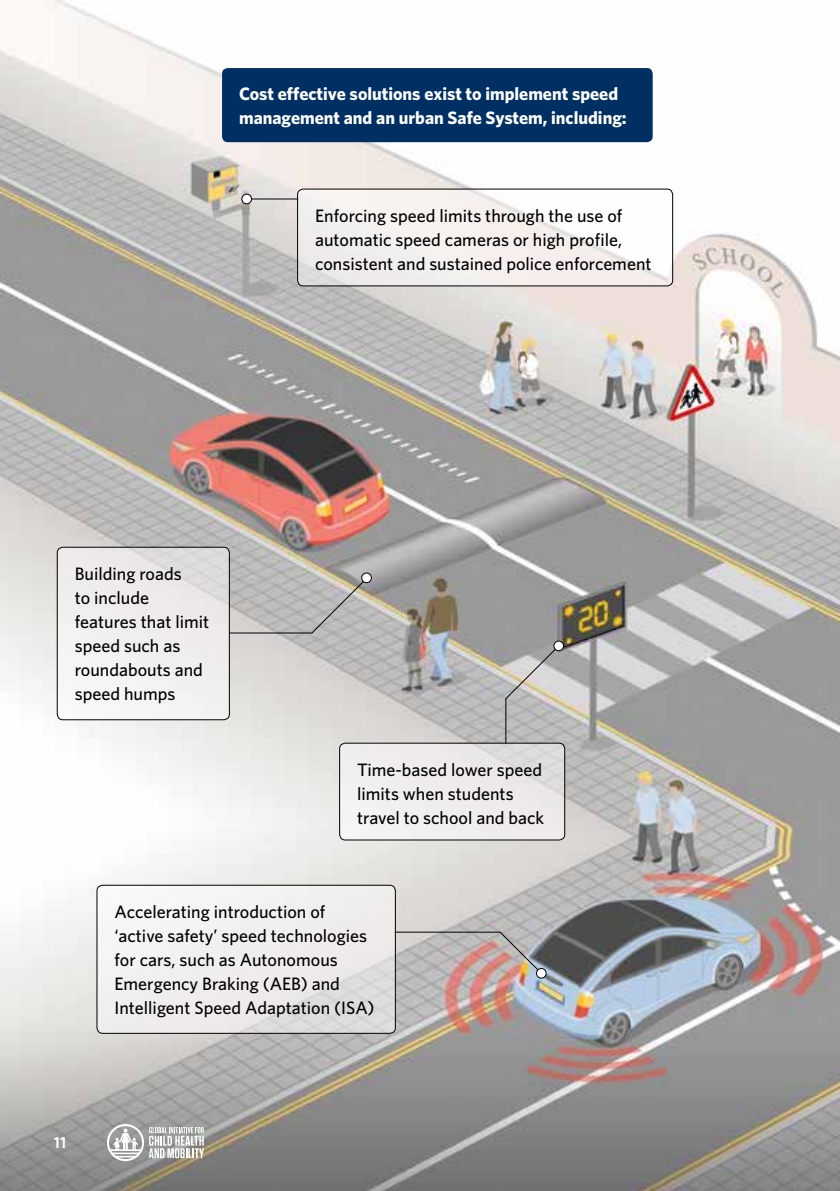
<style>
.page{position:relative;width:840px;height:1191px;background:#fff}
.page>*{position:absolute;margin:0;border:0;box-sizing:border-box;transform-origin:0 0}
.t1{font:500 18px/24px "Whitney";color:#000}
.t2{font:700 18px/24px "Whitney";color:#fff}
.t3{font:600 16px "Whitney";color:#fff}
</style>
<div class="page">
<img style="left:0;top:1px;width:839px;height:1190px">
<div style="left:57px;top:547px;width:172px;height:173px;background:linear-gradient(to bottom,#e5e3e1,#f8f8f6);border-radius:6px"></div>
<div style="left:57px;top:547px;width:173px;height:173px;border:1px solid #000;border-radius:6px"></div>
<svg style="left:339px;top:743px;width:225px;height:97px;background:#ecebe9"></svg>
<div style="left:339px;top:742px;width:226px;height:98px;border:1px solid #000;border-radius:6px"></div>
<svg style="left:297px;top:189px;width:375px;height:97px;fill:#f6f1ee"></svg>
<div style="left:297px;top:189px;width:375px;height:97px;border:1px solid #000;border-radius:6px"></div>
<svg style="left:97px;top:885px;width:298px;height:148px;fill:#efefec"></svg>
<div style="left:96px;top:884px;width:299px;height:149px;border:1px solid #000;border-radius:6px"></div>
<div style="left:222px;top:68px;width:430px;height:74px;background:#003063;border-radius:6px"></div>
<div style="left:242px;top:194px;width:9px;height:10px;background:#fff;border-radius:50%"></div>
<div style="left:241px;top:194px;width:11px;height:10px;border:1px solid #000;border-radius:50%"></div>
<hr style="left:252px;top:198px;width:46px;height:1px;background:#000">
<hr style="left:230px;top:632px;width:82px;height:1px;background:#000">
<hr style="left:394px;top:931px;width:106px;height:1px;background:#000">
<svg style="left:310px;top:573px;width:61px;height:61px;background:#b5b4b0"></svg>
<svg style="left:498px;top:930px;width:44px;height:44px;background:#b3a8a3"></svg>
<svg style="left:504px;top:645px;width:55px;height:55px;background:#bfbdb8"></svg>
<hr style="left:505px;top:698px;width:1px;height:45px;background:#000">
<div style="left:361px;top:573px;width:10px;height:9px;background:#fff;border-radius:50%"></div>
<div style="left:361px;top:572px;width:10px;height:11px;border:1px solid #000;border-radius:50%"></div>
<svg style="left:536px;top:968px;width:10px;height:10px"></svg>
<div style="left:535px;top:968px;width:11px;height:10px;border:1px solid #000;border-radius:50%"></div>
<div style="left:553px;top:641px;width:10px;height:9px;background:#fff;border-radius:50%"></div>
<div style="left:553px;top:640px;width:10px;height:11px;border:1px solid #000;border-radius:50%"></div>
<svg style="left:107px;top:1124px;width:97px;height:37px"></svg>
<p class="t2" style="left:239px;top:81px;width:389px">Cost effective solutions exist to implement speed management and an urban Safe System, including:</p>
<p class="t1" style="left:315px;top:203px;width:338px">Enforcing speed limits through the use of automatic speed cameras or high profile, consistent and sustained police enforcement</p>
<p class="t1" style="left:75px;top:561px;width:136px">Building roads<br>to include features that limit speed such as roundabouts and speed humps</p>
<p class="t1" style="left:357px;top:757px;width:188px">Time-based lower speed limits when students travel to school and back</p>
<p class="t1" style="left:114px;top:899px;width:261px">Accelerating introduction of ‘active safety’ speed technologies for cars, such as Autonomous<br>Emergency Braking (AEB) and<br>Intelligent Speed Adaptation (ISA)</p>
<p class="t3" style="left:54px;top:1132px;width:14px">11</p>
</div>
